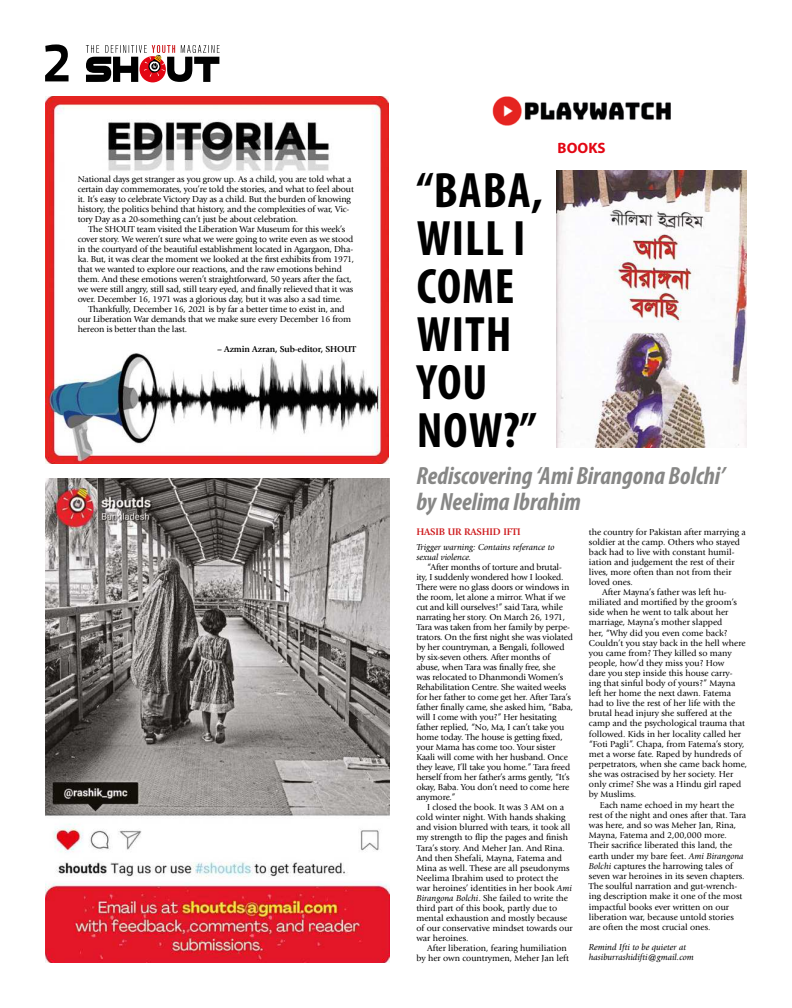
<style>
.page{position:relative;width:792px;height:1008px;background:#fff}
.page>*{position:absolute;margin:0;border:0;box-sizing:border-box;transform-origin:0 0}
.t1{font:700 55px "Titillium Text 22 L";color:#000}
.t2{font:700 condensed 50px/48px "Myriad Pro";letter-spacing:.02em;color:#000}
.t3{font:italic 700 condensed 25px/26px "Myriad Pro";color:#878786}
.t4{font:700 15px "Myriad Pro";letter-spacing:.005em;color:#e30613}
.t5{font:700 10px "Giovanni Std";letter-spacing:-.015em;color:#cd171a}
.t6{font:9px/10px "Giovanni Std";letter-spacing:-.015em;color:#000}
.t7{font:italic 9px/10px "Giovanni Std";color:#000}
.t8{font:700 9px "Giovanni Std";letter-spacing:-.015em;color:#000}
.s1{font-style:italic}
</style>
<div class="page">
<svg style="left:86px;top:45px;width:134px;height:37px"></svg>
<img style="left:45px;top:97px;width:344px;height:367px">
<img style="left:45px;top:478px;width:344px;height:485px">
<img style="left:493px;top:97px;width:177px;height:29px">
<img style="left:557px;top:170px;width:190px;height:278px">
<h1 class="t1" style="left:42px;top:30px;width:31px">2</h1>
<p class="t6" style="left:78px;top:175px;width:278px">National days get stranger as you grow up. As a child, you are told what a certain day commemorates, you’re told the stories, and what to feel about it. It’s easy to celebrate Victory Day as a child. But the burden of knowing history, the politics behind that history, and the complexities of war, Vic&shy;tory Day as a 20-something can’t just be about celebration.</p>
<p class="t6" style="left:78px;top:225px;width:278px;text-indent:11px">The SHOUT team visited the Liberation War Museum for this week’s cover story. We weren’t sure what we were going to write even as we stood in the courtyard of the beautiful establishment located in Agargaon, Dha&shy;ka. But, it was clear the moment we looked at the first exhibits from 1971, that we wanted to explore our reactions, and the raw emotions behind them. And these emotions weren’t straightforward, 50 years after the fact, we were still angry, still sad, still teary eyed, and finally relieved that it was over. December 16, 1971 was a glorious day, but it was also a sad time.</p>
<p class="t6" style="left:78px;top:305px;width:275px;text-indent:11px">Thankfully, December 16, 2021 is by far a better time to exist in, and our Liberation War demands that we make sure every December 16 from hereon is better than the last.</p>
<p class="t8" style="left:217px;top:346px;width:141px">– Azmin Azran, Sub-editor, SHOUT</p>
<h3 class="t4" style="left:558px;top:139px;width:50px">BOOKS</h3>
<h2 class="t2" style="left:416px;top:169px;width:128px">“BABA,<br>WILL I<br>COME<br>WITH<br>YOU<br>NOW?”</h2>
<h3 class="t3" style="left:416px;top:465px;width:310px">Rediscovering ‘Ami Birangona Bolchi’ by Neelima Ibrahim</h3>
<p class="t5" style="left:416px;top:528px;width:106px">HASIB UR RASHID IFTI</p>
<p class="t7" style="left:416px;top:543px;width:139px">Trigger warning: Contains referance to sexual violence.</p>
<p class="t6" style="left:416px;top:563px;width:158px;text-indent:11px">“After months of torture and brutal&shy;ity, I suddenly wondered how I looked.<br>There were no glass doors or windows in the room, let alone a mirror. What if we cut and kill ourselves!” said Tara, while narrating her story. On March 26, 1971, Tara was taken from her family by perpe&shy;trators. On the first night she was violated by her countryman, a Bengali, followed by six-seven others. After months of abuse, when Tara was finally free, she<br>was relocated to Dhanmondi Women’s Rehabilitation Centre. She waited weeks for her father to come get her. After Tara’s father finally came, she asked him, “Baba, will I come with you?” Her hesitating father replied, “No, Ma, I can’t take you home today. The house is getting fixed, your Mama has come too. Your sister Kaali will come with her husband. Once they leave, I’ll take you home.” Tara freed herself from her father’s arms gently, “It’s okay, Baba. You don’t need to come here anymore.”</p>
<p class="t6" style="left:416px;top:803px;width:158px;text-indent:11px">I closed the book. It was 3 AM on a cold winter night. With hands shaking and vision blurred with tears, it took all my strength to flip the pages and finish Tara’s story. And Meher Jan. And Rina.<br>And then Shefali, Mayna, Fatema and Mina as well. These are all pseudonyms Neelima Ibrahim used to protect the war heroines’ identities in her book <span class="s1">Ami Birangona Bolchi</span>. She failed to write the third part of this book, partly due to mental exhaustion and mostly because of our conservative mindset towards our war heroines.</p>
<p class="t6" style="left:416px;top:943px;width:154px;text-align:right">After liberation, fearing humiliation<br>by her own countrymen, Meher Jan left</p>
<p class="t6" style="left:589px;top:527px;width:158px">the country for Pakistan after marrying a</p>
<p class="t6" style="left:589px;top:537px;width:153px">soldier at the camp. Others who stayed</p>
<p class="t6" style="left:589px;top:548px;width:147px">back had to live with constant humil-</p>
<p class="t6" style="left:589px;top:558px;width:147px">iation and judgement the rest of their</p>
<p class="t6" style="left:589px;top:568px;width:144px">lives, more often than not from their</p>
<p class="t6" style="left:589px;top:578px;width:45px">loved ones.</p>
<p class="t6" style="left:602px;top:588px;width:126px">After Mayna’s father was left hu-</p>
<p class="t6" style="left:589px;top:598px;width:150px">miliated and mortified by the groom’s</p>
<p class="t6" style="left:589px;top:608px;width:141px">side when he went to talk about her</p>
<p class="t6" style="left:589px;top:618px;width:135px">marriage, Mayna’s mother slapped</p>
<p class="t6" style="left:589px;top:628px;width:140px">her, “Why did you even come back?</p>
<p class="t6" style="left:589px;top:638px;width:158px">Couldn’t you stay back in the hell where</p>
<p class="t6" style="left:589px;top:649px;width:144px">you came from? They killed so many</p>
<p class="t6" style="left:589px;top:659px;width:137px">people, how’d they miss you? How</p>
<p class="t6" style="left:589px;top:669px;width:145px">dare you step inside this house carry-</p>
<p class="t6" style="left:589px;top:679px;width:148px">ing that sinful body of yours?” Mayna</p>
<p class="t6" style="left:589px;top:689px;width:144px">left her home the next dawn. Fatema</p>
<p class="t6" style="left:589px;top:699px;width:148px">had to live the rest of her life with the</p>
<p class="t6" style="left:589px;top:709px;width:144px">brutal head injury she suffered at the</p>
<p class="t6" style="left:589px;top:719px;width:157px">camp and the psychological trauma that</p>
<p class="t6" style="left:589px;top:729px;width:154px">followed. Kids in her locality called her</p>
<p class="t6" style="left:589px;top:739px;width:157px">“Foti Pagli”. Chapa, from Fatema’s story,</p>
<p class="t6" style="left:589px;top:749px;width:154px">met a worse fate. Raped by hundreds of</p>
<p class="t6" style="left:589px;top:760px;width:160px">perpetrators, when she came back home,</p>
<p class="t6" style="left:589px;top:770px;width:146px">she was ostracised by her society. Her</p>
<p class="t6" style="left:589px;top:780px;width:154px">only crime? She was a Hindu girl raped</p>
<p class="t6" style="left:589px;top:790px;width:49px">by Muslims.</p>
<p class="t6" style="left:600px;top:800px;width:136px">Each name echoed in my heart the</p>
<p class="t6" style="left:589px;top:811px;width:159px">rest of the night and ones after that. Tara</p>
<p class="t6" style="left:589px;top:821px;width:149px">was here, and so was Meher Jan, Rina,</p>
<p class="t6" style="left:589px;top:831px;width:139px">Mayna, Fatema and 2,00,000 more.</p>
<p class="t6" style="left:589px;top:841px;width:145px">Their sacrifice liberated this land, the</p>
<p class="t6" style="left:589px;top:851px;width:156px">earth under my bare feet. <span class="s1">Ami Birangona</span></p>
<p class="t6" style="left:589px;top:862px;width:146px"><span class="s1">Bolchi</span> captures the harrowing tales of</p>
<p class="t6" style="left:589px;top:872px;width:157px">seven war heroines in its seven chapters.</p>
<p class="t6" style="left:589px;top:882px;width:150px">The soulful narration and gut-wrench-</p>
<p class="t6" style="left:589px;top:892px;width:155px">ing description make it one of the most</p>
<p class="t6" style="left:589px;top:902px;width:142px">impactful books ever written on our</p>
<p class="t6" style="left:589px;top:913px;width:146px">liberation war, because untold stories</p>
<p class="t6" style="left:589px;top:923px;width:123px">are often the most crucial ones.</p>
<p class="t7" style="left:589px;top:943px;width:107px">Remind Ifti to be quieter at hasiburrashidifti@gmail.com</p>
</div>
